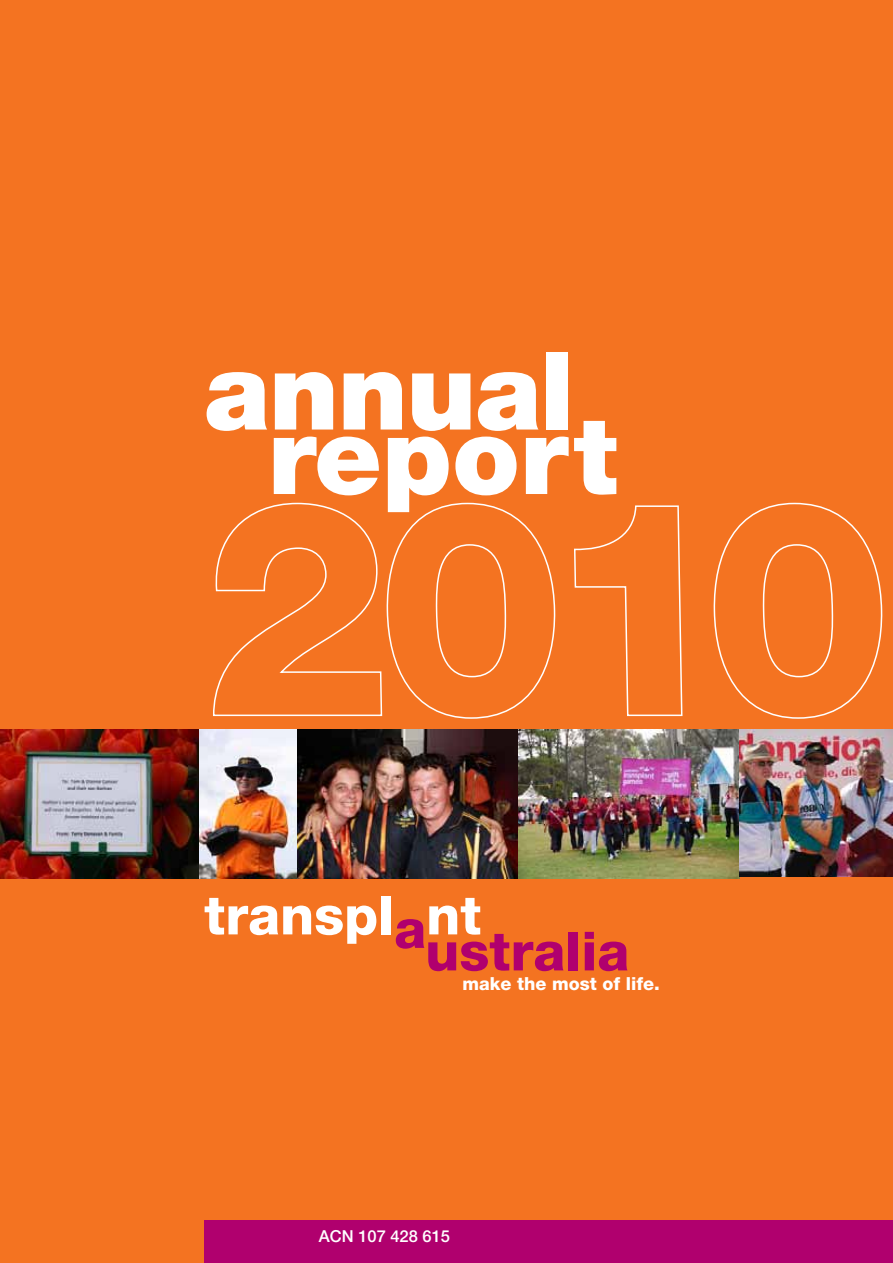
<style>
.page{position:relative;width:893px;height:1263px;background:#f47321}
.page>*{position:absolute;margin:0;border:0;box-sizing:border-box;transform-origin:0 0}
.t1{font:900 108px "Helvetica Neue";letter-spacing:-.01em;color:#fff}
.t2{font:800 54px "Helvetica Neue";color:#fff}
.t3{font:800 54px "Helvetica Neue";color:#b0006e}
.t4{font:800 18px "Helvetica Neue";color:#fff}
.t5{font:500 16.5px "Helvetica Neue";color:#fff}
.s1{color:#b0006e}
</style>
<div class="page">
<svg style="left:213px;top:502px;width:342px;height:217px"></svg>
<svg style="left:574px;top:505px;width:109px;height:212px"></svg>
<svg style="left:713px;top:502px;width:169px;height:217px"></svg>
<img style="left:0;top:729px;width:740px;height:149px">
<img style="left:740px;top:729px;width:153px;height:147px">
<div style="left:204px;top:1220px;width:689px;height:43px;background:#b0006e"></div>
<h1 class="t1" style="left:204px;top:327px;width:372px">annual</h1>
<h1 class="t1" style="left:268px;top:391px;width:351px">report</h1>
<h2 class="t2" style="left:204px;top:883px;width:279px">transpl<span class="s1">a</span>nt</h2>
<h2 class="t3" style="left:425px;top:919px;width:206px">ustralia</h2>
<p class="t4" style="left:462px;top:972px;width:199px">make the most of life.</p>
<p class="t5" style="left:319px;top:1226px;width:133px">ACN 107 428 615</p>
</div>
